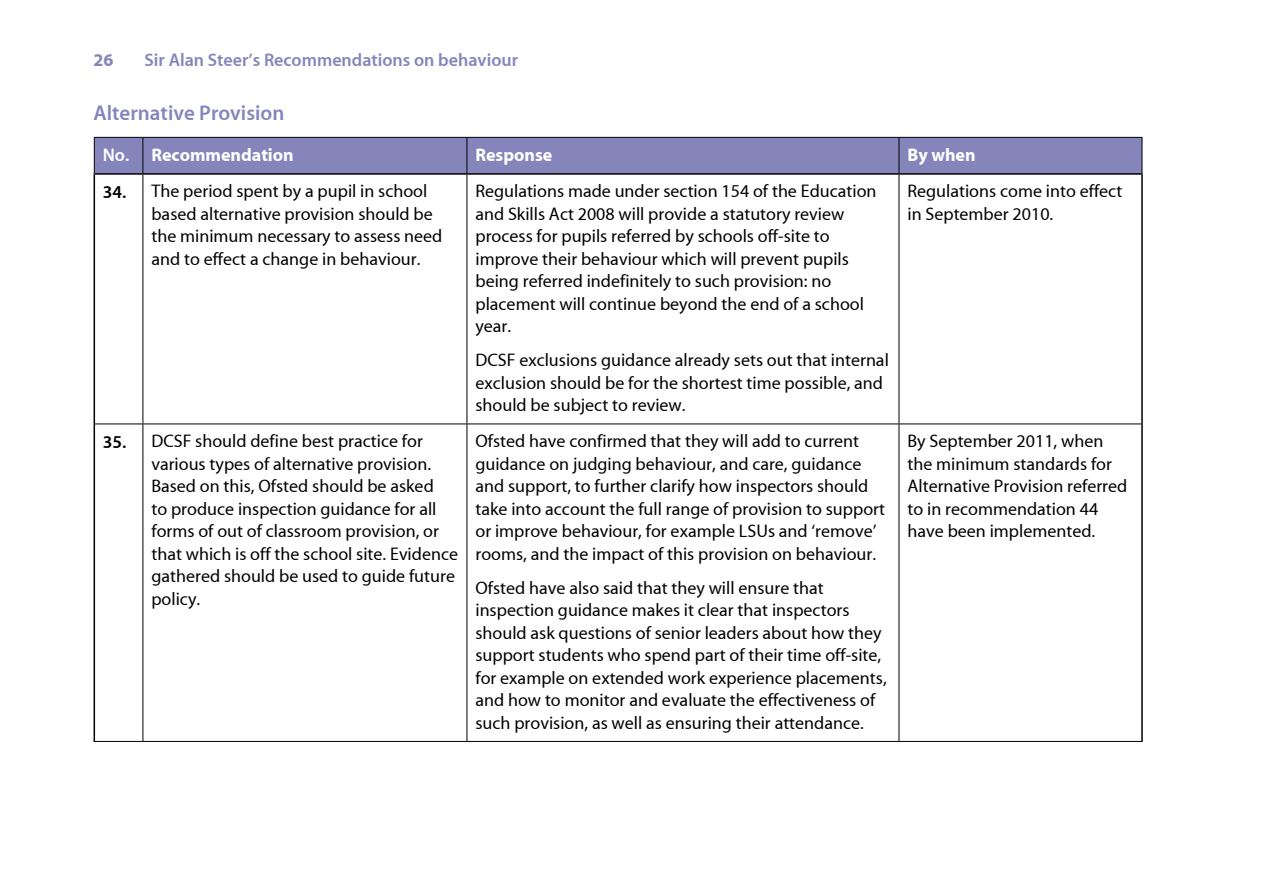
<style>
.page{position:relative;width:1263px;height:893px;background:#fff}
.page>*{position:absolute;margin:0;border:0;box-sizing:border-box;transform-origin:0 0}
.t1{font:700 21px "Myriad MM Semi";color:#8685bb}
.t2{font:18px/22.5px "Myriad MM";color:#000}
.t3{font:700 18px "Myriad MM Semi";color:#8685bb}
.t4{font:18px "Myriad MM Bold";color:#fff}
.t5{font:18px "Myriad MM Bold";color:#8685bb}
.s1{font-family:"Myriad MM Semi";font-weight:700}
</style>
<div class="page">
<div style="left:95px;top:138px;width:1047px;height:35px;background:#8685bb"></div>
<hr style="left:94px;top:137px;width:49px;height:1px;background:#000">
<hr style="left:94px;top:138px;width:1px;height:35px;background:#000">
<hr style="left:143px;top:137px;width:324px;height:1px;background:#000">
<hr style="left:143px;top:138px;width:1px;height:35px;background:#000">
<hr style="left:467px;top:137px;width:432px;height:1px;background:#000">
<hr style="left:467px;top:138px;width:1px;height:35px;background:#000">
<hr style="left:899px;top:137px;width:243px;height:1px;background:#000">
<hr style="left:899px;top:138px;width:1px;height:35px;background:#000">
<hr style="left:1142px;top:138px;width:1px;height:35px;background:#000">
<hr style="left:94px;top:173px;width:49px;height:2px;background:#000">
<hr style="left:143px;top:173px;width:324px;height:2px;background:#000">
<hr style="left:467px;top:173px;width:432px;height:2px;background:#000">
<hr style="left:899px;top:173px;width:244px;height:2px;background:#000">
<hr style="left:95px;top:424px;width:48px;height:1px;background:#000">
<hr style="left:143px;top:424px;width:324px;height:1px;background:#000">
<hr style="left:467px;top:424px;width:432px;height:1px;background:#000">
<hr style="left:899px;top:424px;width:242px;height:1px;background:#000">
<hr style="left:94px;top:741px;width:49px;height:1px;background:#000">
<hr style="left:143px;top:741px;width:324px;height:1px;background:#000">
<hr style="left:467px;top:741px;width:432px;height:1px;background:#000">
<hr style="left:899px;top:741px;width:244px;height:1px;background:#000">
<hr style="left:143px;top:175px;width:1px;height:249px;background:#000">
<hr style="left:467px;top:175px;width:1px;height:249px;background:#000">
<hr style="left:899px;top:175px;width:1px;height:249px;background:#000">
<hr style="left:143px;top:424px;width:1px;height:317px;background:#000">
<hr style="left:467px;top:424px;width:1px;height:317px;background:#000">
<hr style="left:899px;top:424px;width:1px;height:317px;background:#000">
<hr style="left:94px;top:175px;width:1px;height:249px;background:#000">
<hr style="left:1141px;top:175px;width:2px;height:249px;background:#000">
<hr style="left:94px;top:424px;width:1px;height:317px;background:#000">
<hr style="left:1141px;top:424px;width:2px;height:317px;background:#000">
<p class="t5" style="left:94px;top:51px;width:21px">26</p>
<p class="t3" style="left:145px;top:51px;width:375px">Sir Alan Steer’s Recommendations on behaviour</p>
<p class="t1" style="left:94px;top:102px;width:192px">Alternative Provision</p>
<p class="t4" style="left:103px;top:146px;width:192px"><span class="s1">No.</span> Recommendation</p>
<p class="t4" style="left:475px;top:146px;width:78px">Response</p>
<p class="t4" style="left:907px;top:146px;width:70px">By when</p>
<p class="t2" style="left:151px;top:181px;width:293px;text-indent:-49px"><span class="s1">34.</span> The period spent by a pupil in school based alternative provision should be the minimum necessary to assess need and to effect a change in behaviour.</p>
<p class="t2" style="left:475px;top:181px;width:403px">Regulations made under section 154 of the Education and Skills Act 2008 will provide a statutory review process for pupils referred by schools off-site to improve their behaviour which will prevent pupils being referred indefinitely to such provision: no placement will continue beyond the end of a school year.</p>
<p class="t2" style="left:475px;top:350px;width:415px">DCSF exclusions guidance already sets out that internal exclusion should be for the shortest time possible, and should be subject to review.</p>
<p class="t2" style="left:907px;top:181px;width:216px">Regulations come into effect in September 2010.</p>
<p class="t2" style="left:151px;top:431px;width:308px;text-indent:-49px"><span class="s1">35.</span> DCSF should define best practice for various types of alternative provision.<br>Based on this, Ofsted should be asked<br>to produce inspection guidance for all forms of out of classroom provision, or that which is off the school site. Evidence gathered should be used to guide future policy.</p>
<p class="t2" style="left:475px;top:431px;width:411px">Ofsted have confirmed that they will add to current guidance on judging behaviour, and care, guidance and support, to further clarify how inspectors should take into account the full range of provision to support or improve behaviour, for example LSUs and ‘remove’ rooms, and the impact of this provision on behaviour.</p>
<p class="t2" style="left:475px;top:577px;width:413px">Ofsted have also said that they will ensure that inspection guidance makes it clear that inspectors should ask questions of senior leaders about how they support students who spend part of their time off-site, for example on extended work experience placements, and how to monitor and evaluate the effectiveness of such provision, as well as ensuring their attendance.</p>
<p class="t2" style="left:907px;top:431px;width:221px">By September 2011, when the minimum standards for<br>Alternative Provision referred to in recommendation 44 have been implemented.</p>
</div>
